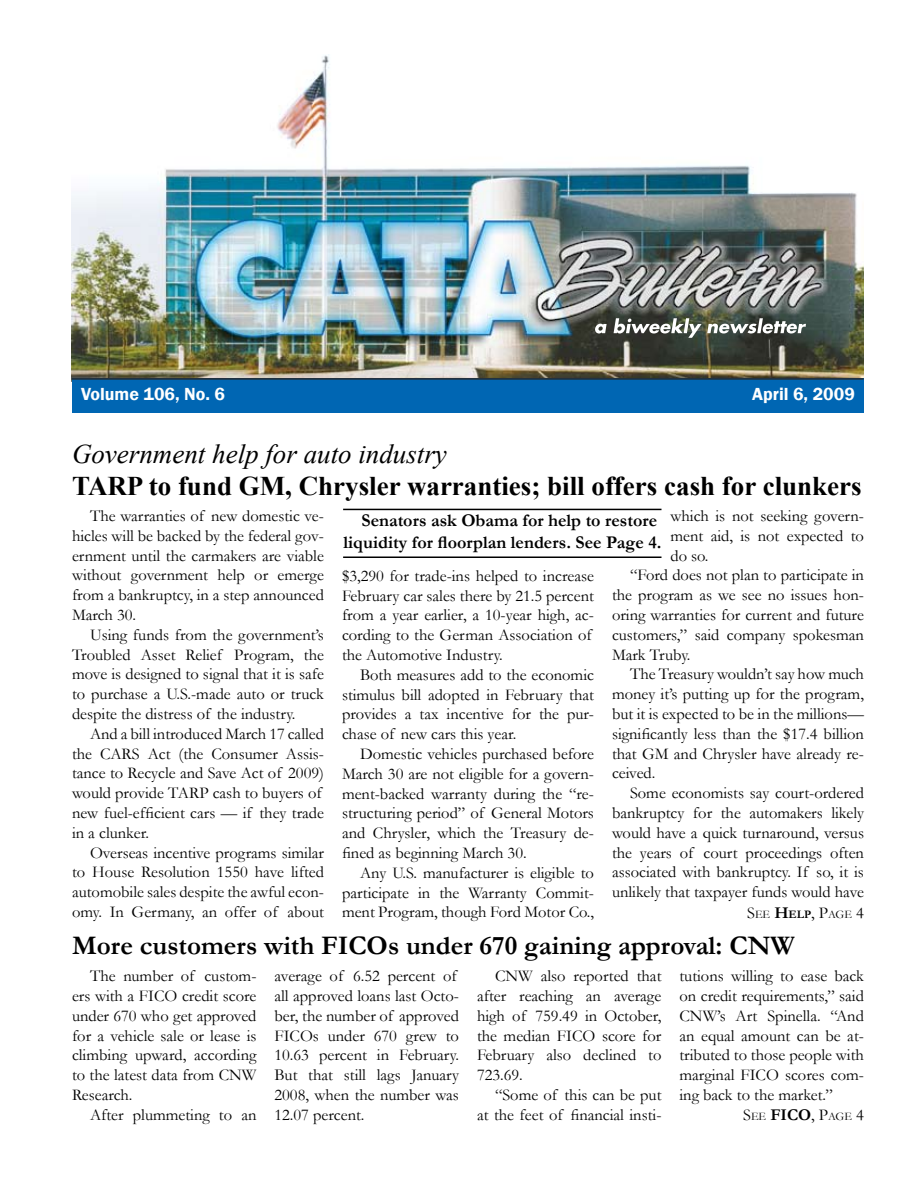
<style>
.page{position:relative;width:918px;height:1188px;background:#fff}
.page>*{position:absolute;margin:0;border:0;box-sizing:border-box;transform-origin:0 0}
.t1{font:700 27px "Times New Roman";color:#000}
.t2{font:700 27px "Garamond";color:#000}
.t3{font:italic 27px "Times New Roman";color:#000}
.t4{font:700 18px/21.6px "Garamond";color:#000;text-align:right}
.t5{font:600 18px "Franklin Gothic";color:#fff}
.t6{font:16.5px/19.8px "Garamond";color:#000;text-align:justify}
.t7{font:11.55px "Garamond";color:#000}
.s1{font-size:16.5px}
.s2{font-weight:700;font-size:16.5px}
.s3{font-weight:700}
</style>
<div class="page">
<img style="left:72px;top:54px;width:792px;height:324px">
<div style="left:72px;top:379px;width:792px;height:34px;background:#0066b3"></div>
<hr style="left:72px;top:378px;width:792px;height:2px;background:#292a2c">
<svg style="left:595px;top:324px;width:12px;height:10px"></svg>
<svg style="left:614px;top:318px;width:192px;height:20px"></svg>
<hr style="left:343px;top:509px;width:319px;height:1px;background:#000">
<hr style="left:343px;top:556px;width:319px;height:2px;background:#000">
<p class="t5" style="left:81px;top:383px;width:146px">Volume 106, No. 6</p>
<p class="t5" style="left:752px;top:383px;width:104px">April 6, 2009</p>
<h1 class="t3" style="left:72px;top:435px;width:376px">Government help for auto industry</h1>
<h1 class="t1" style="left:72px;top:467px;width:791px">TARP to fund GM, Chrysler warranties; bill offers cash for clunkers</h1>
<p class="t6" style="left:72px;top:505px;width:254px;text-indent:18px">The warranties of new domestic ve&shy;hicles will be backed by the federal gov&shy;ernment until the carmakers are viable without government help or emerge from a bankruptcy, in a step announced March 30.</p>
<p class="t6" style="left:72px;top:624px;width:254px;text-indent:18px">Using funds from the government’s Troubled Asset Relief Program, the move is designed to signal that it is safe to purchase a U.S.-made auto or truck despite the distress of the industry.</p>
<p class="t6" style="left:72px;top:723px;width:254px;text-align:left;text-indent:18px">And a bill introduced March 17 called the CARS Act (the Consumer Assis&shy;tance to Recycle and Save Act of 2009) would provide TARP cash to buyers of new fuel-efficient cars — if they trade in a clunker.</p>
<p class="t6" style="left:72px;top:842px;width:254px;text-indent:18px">Overseas incentive programs similar to House Resolution 1550 have lifted automobile sales despite the awful econ&shy;omy. In Germany, an offer of about</p>
<p class="t6" style="left:670px;top:505px;width:195px">which is not seeking govern-</p>
<p class="t6" style="left:670px;top:525px;width:195px">ment aid, is not expected to</p>
<p class="t6" style="left:670px;top:545px;width:40px">do so.</p>
<p class="t6" style="left:630px;top:565px;width:236px">“Ford does not plan to participate in</p>
<p class="t6" style="left:612px;top:585px;width:254px">the program as we see no issues hon-</p>
<p class="t6" style="left:612px;top:604px;width:254px">oring warranties for current and future</p>
<p class="t6" style="left:612px;top:624px;width:254px">customers,” said company spokesman</p>
<p class="t6" style="left:612px;top:644px;width:80px">Mark Truby.</p>
<p class="t6" style="left:630px;top:664px;width:236px">The Treasury wouldn’t say how much</p>
<p class="t6" style="left:612px;top:684px;width:253px">money it’s putting up for the program,</p>
<p class="t6" style="left:612px;top:703px;width:254px">but it is expected to be in the millions—</p>
<p class="t6" style="left:612px;top:723px;width:253px">significantly less than the $17.4 billion</p>
<p class="t6" style="left:612px;top:743px;width:254px">that GM and Chrysler have already re-</p>
<p class="t6" style="left:612px;top:763px;width:45px">ceived.</p>
<p class="t6" style="left:630px;top:783px;width:236px">Some economists say court-ordered</p>
<p class="t6" style="left:612px;top:802px;width:254px">bankruptcy for the automakers likely</p>
<p class="t6" style="left:612px;top:822px;width:254px">would have a quick turnaround, versus</p>
<p class="t6" style="left:612px;top:842px;width:253px">the years of court proceedings often</p>
<p class="t6" style="left:612px;top:862px;width:253px">associated with bankruptcy. If so, it is</p>
<p class="t6" style="left:612px;top:882px;width:254px">unlikely that taxpayer funds would have</p>
<p class="t4" style="left:344px;top:510px;width:319px">Senators ask Obama for help to restore liquidity for floorplan lenders. See Page 4.</p>
<p class="t6" style="left:342px;top:565px;width:254px;text-align:left">$3,290 for trade-ins helped to increase February car sales there by 21.5 percent from a year earlier, a 10-year high, ac&shy;cording to the German Association of the Automotive Industry.</p>
<p class="t6" style="left:342px;top:664px;width:254px;text-indent:18px">Both measures add to the economic stimulus bill adopted in February that provides a tax incentive for the pur&shy;chase of new cars this year.</p>
<p class="t6" style="left:342px;top:743px;width:254px;text-indent:18px">Domestic vehicles purchased before March 30 are not eligible for a govern&shy;ment-backed warranty during the “re&shy;structuring period” of General Motors and Chrysler, which the Treasury de&shy;fined as beginning March 30.</p>
<p class="t6" style="left:342px;top:862px;width:254px;text-indent:18px">Any U.S. manufacturer is eligible to participate in the Warranty Commit&shy;ment Program, though Ford Motor Co.,</p>
<p class="t7" style="left:747px;top:906px;width:118px"><span class="s1">S</span>ee <span class="s2">H</span><span class="s3">elp</span><span class="s1">, P</span>age <span class="s1">4</span></p>
<h1 class="t2" style="left:72px;top:927px;width:724px">More customers with FICOs under 670 gaining approval: CNW</h1>
<p class="t6" style="left:72px;top:966px;width:186px;text-indent:18px">The number of custom&shy;ers with a FICO credit score under 670 who get approved for a vehicle sale or lease is climbing upward, according to the latest data from CNW Research.</p>
<p class="t6" style="left:90px;top:1104px;width:168px">After plummeting to an</p>
<p class="t6" style="left:274px;top:966px;width:186px;text-align:left">average of 6.52 percent of all approved loans last Octo&shy;ber, the number of approved<br>FICOs under 670 grew to<br>10.63 percent in February.<br>But that still lags January<br>2008, when the number was<br>12.07 percent.</p>
<p class="t6" style="left:477px;top:966px;width:186px;text-indent:18px">CNW also reported that after reaching an average high of 759.49 in October, the median FICO score for February also declined to 723.69.</p>
<p class="t6" style="left:477px;top:1085px;width:186px;text-align:right">“Some of this can be put<br>at the feet of financial insti-</p>
<p class="t6" style="left:680px;top:966px;width:186px">tutions willing to ease back on credit requirements,” said CNW’s Art Spinella. “And an equal amount can be at&shy;tributed to those people with marginal FICO scores com&shy;ing back to the market.”</p>
<p class="t7" style="left:743px;top:1109px;width:122px"><span class="s1">S</span>ee <span class="s2">FICO</span><span class="s1">, P</span>age <span class="s1">4</span></p>
</div>
